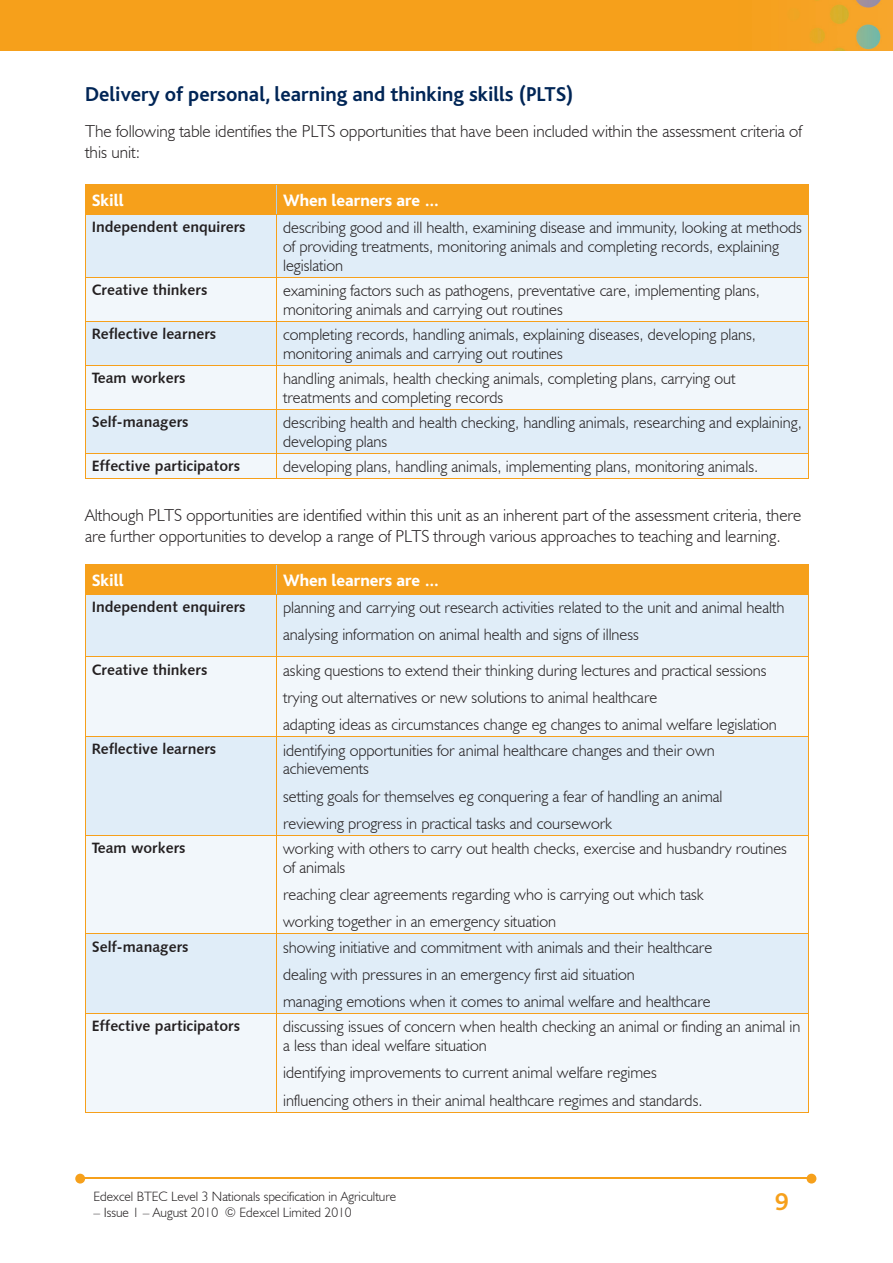
<style>
.page{position:relative;width:893px;height:1263px;background:#fff}
.page>*{position:absolute;margin:0;border:0;box-sizing:border-box;transform-origin:0 0}
.t1{font:700 25.5px "Bliss";color:#f6a01b}
.t2{font:700 21px "Bliss";color:#002556}
.t3{font:300 17.25px/21px "Humanist 521 BT";color:#231f20}
.t4{font:800 17.25px "Bliss";color:#fff}
.t5{font:300 16.5px/18.8px "Humanist 521 BT";color:#231f20}
.t6{font:15px "Humanist 531 BT Bold A";color:#231f20}
.t7{font:300 13.5px "Humanist 521 BT";color:#231f20}
</style>
<div class="page">
<img style="left:0;top:0;width:893px;height:51px">
<hr style="left:82px;top:1178px;width:728px;height:1px;background:#f6a01b">
<svg style="left:807px;top:1174px;width:9px;height:9px"></svg>
<svg style="left:75px;top:1174px;width:10px;height:9px"></svg>
<div style="left:86px;top:215px;width:722px;height:62px;background:#e0edf8"></div>
<svg style="left:86px;top:278px;width:722px;height:200px;fill:#f2f7fb"></svg>
<div style="left:85px;top:185px;width:724px;height:29px;background:#f6a01b"></div>
<hr style="left:85px;top:184px;width:192px;height:1px;background:#f6a01b">
<hr style="left:277px;top:184px;width:532px;height:1px;background:#f6a01b">
<hr style="left:85px;top:215px;width:1px;height:62px;background:#f6a01b">
<hr style="left:85px;top:214px;width:192px;height:1px;background:#f6a01b">
<hr style="left:276px;top:215px;width:1px;height:62px;background:#f6a01b">
<hr style="left:808px;top:215px;width:1px;height:62px;background:#f6a01b">
<hr style="left:277px;top:214px;width:532px;height:1px;background:#f6a01b">
<hr style="left:85px;top:278px;width:1px;height:43px;background:#f6a01b">
<hr style="left:85px;top:277px;width:192px;height:1px;background:#f6a01b">
<hr style="left:276px;top:278px;width:1px;height:43px;background:#f6a01b">
<hr style="left:808px;top:278px;width:1px;height:43px;background:#f6a01b">
<hr style="left:277px;top:277px;width:532px;height:1px;background:#f6a01b">
<hr style="left:85px;top:322px;width:1px;height:43px;background:#f6a01b">
<hr style="left:85px;top:321px;width:192px;height:1px;background:#f6a01b">
<hr style="left:276px;top:322px;width:1px;height:43px;background:#f6a01b">
<hr style="left:808px;top:322px;width:1px;height:43px;background:#f6a01b">
<hr style="left:277px;top:321px;width:532px;height:1px;background:#f6a01b">
<hr style="left:85px;top:366px;width:1px;height:43px;background:#f6a01b">
<hr style="left:85px;top:365px;width:192px;height:1px;background:#f6a01b">
<hr style="left:276px;top:366px;width:1px;height:43px;background:#f6a01b">
<hr style="left:808px;top:366px;width:1px;height:43px;background:#f6a01b">
<hr style="left:277px;top:365px;width:532px;height:1px;background:#f6a01b">
<hr style="left:85px;top:410px;width:1px;height:43px;background:#f6a01b">
<hr style="left:85px;top:409px;width:192px;height:1px;background:#f6a01b">
<hr style="left:276px;top:410px;width:1px;height:43px;background:#f6a01b">
<hr style="left:808px;top:410px;width:1px;height:43px;background:#f6a01b">
<hr style="left:277px;top:409px;width:532px;height:1px;background:#f6a01b">
<hr style="left:85px;top:478px;width:192px;height:1px;background:#f6a01b">
<svg style="left:85px;top:454px;width:1px;height:24px"></svg>
<hr style="left:85px;top:453px;width:192px;height:1px;background:#f6a01b">
<hr style="left:277px;top:478px;width:532px;height:1px;background:#f6a01b">
<svg style="left:276px;top:454px;width:1px;height:24px"></svg>
<svg style="left:808px;top:454px;width:1px;height:24px"></svg>
<hr style="left:277px;top:453px;width:532px;height:1px;background:#f6a01b">
<div style="left:86px;top:565px;width:722px;height:29px;background:#f6a01b"></div>
<div style="left:86px;top:595px;width:722px;height:61px;background:#e0edf8"></div>
<svg style="left:86px;top:657px;width:722px;height:455px;fill:#f2f7fb"></svg>
<hr style="left:276px;top:564px;width:1px;height:30px;background:#accfed">
<hr style="left:85px;top:594px;width:192px;height:1px;background:#f6a01b">
<hr style="left:277px;top:594px;width:532px;height:1px;background:#f6a01b">
<hr style="left:85px;top:564px;width:1px;height:30px;background:#f6a01b">
<hr style="left:808px;top:564px;width:1px;height:30px;background:#f6a01b">
<hr style="left:85px;top:564px;width:192px;height:1px;background:#f6a01b">
<hr style="left:277px;top:564px;width:532px;height:1px;background:#f6a01b">
<hr style="left:85px;top:595px;width:1px;height:61px;background:#f6a01b">
<hr style="left:276px;top:595px;width:1px;height:61px;background:#f6a01b">
<hr style="left:808px;top:595px;width:1px;height:61px;background:#f6a01b">
<hr style="left:85px;top:657px;width:1px;height:79px;background:#f6a01b">
<hr style="left:85px;top:656px;width:192px;height:1px;background:#f6a01b">
<hr style="left:276px;top:657px;width:1px;height:79px;background:#f6a01b">
<hr style="left:808px;top:657px;width:1px;height:79px;background:#f6a01b">
<hr style="left:277px;top:656px;width:532px;height:1px;background:#f6a01b">
<hr style="left:85px;top:737px;width:1px;height:98px;background:#f6a01b">
<hr style="left:85px;top:736px;width:192px;height:1px;background:#f6a01b">
<hr style="left:276px;top:737px;width:1px;height:98px;background:#f6a01b">
<hr style="left:808px;top:737px;width:1px;height:98px;background:#f6a01b">
<hr style="left:277px;top:736px;width:532px;height:1px;background:#f6a01b">
<hr style="left:85px;top:835px;width:1px;height:98px;background:#f6a01b">
<hr style="left:85px;top:835px;width:192px;height:1px;background:#f6a01b">
<hr style="left:276px;top:835px;width:1px;height:98px;background:#f6a01b">
<hr style="left:808px;top:835px;width:1px;height:98px;background:#f6a01b">
<hr style="left:277px;top:835px;width:532px;height:1px;background:#f6a01b">
<hr style="left:85px;top:934px;width:1px;height:79px;background:#f6a01b">
<hr style="left:85px;top:933px;width:192px;height:1px;background:#f6a01b">
<hr style="left:276px;top:934px;width:1px;height:79px;background:#f6a01b">
<hr style="left:808px;top:934px;width:1px;height:79px;background:#f6a01b">
<hr style="left:277px;top:933px;width:532px;height:1px;background:#f6a01b">
<hr style="left:85px;top:1112px;width:192px;height:1px;background:#f6a01b">
<hr style="left:85px;top:1014px;width:1px;height:98px;background:#f6a01b">
<hr style="left:85px;top:1013px;width:192px;height:1px;background:#f6a01b">
<hr style="left:277px;top:1112px;width:532px;height:1px;background:#f6a01b">
<hr style="left:276px;top:1014px;width:1px;height:98px;background:#f6a01b">
<hr style="left:808px;top:1014px;width:1px;height:98px;background:#f6a01b">
<hr style="left:277px;top:1013px;width:532px;height:1px;background:#f6a01b">
<p class="t2" style="left:85px;top:83px;width:490px">Delivery of personal, learning and thinking skills (PLTS)</p>
<p class="t3" style="left:85px;top:120px;width:718px">The following table identifies the PLTS opportunities that have been included within the assessment criteria of this unit:</p>
<p class="t4" style="left:92px;top:191px;width:33px">Skill</p>
<p class="t4" style="left:283px;top:191px;width:158px">When learners are …</p>
<p class="t6" style="left:92px;top:218px;width:155px">Independent enquirers</p>
<p class="t5" style="left:283px;top:218px;width:520px">describing good and ill health, examining disease and immunity, looking at methods of providing treatments, monitoring animals and completing records, explaining legislation</p>
<p class="t6" style="left:92px;top:281px;width:117px">Creative thinkers</p>
<p class="t5" style="left:283px;top:281px;width:478px">examining factors such as pathogens, preventative care, implementing plans, monitoring animals and carrying out routines</p>
<p class="t6" style="left:92px;top:325px;width:126px">Reflective learners</p>
<p class="t5" style="left:283px;top:325px;width:474px">completing records, handling animals, explaining diseases, developing plans, monitoring animals and carrying out routines</p>
<p class="t6" style="left:92px;top:369px;width:95px">Team workers</p>
<p class="t5" style="left:283px;top:369px;width:454px">handling animals, health checking animals, completing plans, carrying out treatments and completing records</p>
<p class="t6" style="left:92px;top:413px;width:98px">Self-managers</p>
<p class="t5" style="left:283px;top:413px;width:520px">describing health and health checking, handling animals, researching and explaining, developing plans</p>
<p class="t6" style="left:92px;top:457px;width:150px">Effective participators</p>
<p class="t5" style="left:283px;top:457px;width:477px">developing plans, handling animals, implementing plans, monitoring animals.</p>
<p class="t3" style="left:85px;top:505px;width:718px">Although PLTS opportunities are identified within this unit as an inherent part of the assessment criteria, there are further opportunities to develop a range of PLTS through various approaches to teaching and learning.</p>
<p class="t4" style="left:92px;top:571px;width:33px">Skill</p>
<p class="t4" style="left:283px;top:571px;width:158px">When learners are …</p>
<p class="t6" style="left:92px;top:598px;width:155px">Independent enquirers</p>
<p class="t5" style="left:283px;top:594px;width:503px;line-height:27.3px">planning and carrying out research activities related to the unit and animal health analysing information on animal health and signs of illness</p>
<p class="t6" style="left:92px;top:660px;width:117px">Creative thinkers</p>
<p class="t5" style="left:283px;top:656px;width:495px;line-height:27.3px">asking questions to extend their thinking during lectures and practical sessions trying out alternatives or new solutions to animal healthcare<br>adapting ideas as circumstances change eg changes to animal welfare legislation</p>
<p class="t6" style="left:92px;top:740px;width:126px">Reflective learners</p>
<p class="t5" style="left:283px;top:740px;width:433px">identifying opportunities for animal healthcare changes and their own achievements</p>
<p class="t5" style="left:283px;top:782px;width:441px;line-height:27.3px">setting goals for themselves eg conquering a fear of handling an animal reviewing progress in practical tasks and coursework</p>
<p class="t6" style="left:92px;top:838px;width:95px">Team workers</p>
<p class="t5" style="left:283px;top:839px;width:505px">working with others to carry out health checks, exercise and husbandry routines of animals</p>
<p class="t5" style="left:283px;top:880px;width:422px;line-height:27.3px">reaching clear agreements regarding who is carrying out which task working together in an emergency situation</p>
<p class="t6" style="left:92px;top:937px;width:98px">Self-managers</p>
<p class="t5" style="left:283px;top:933px;width:431px;line-height:27.3px">showing initiative and commitment with animals and their healthcare dealing with pressures in an emergency first aid situation<br>managing emotions when it comes to animal welfare and healthcare</p>
<p class="t6" style="left:92px;top:1017px;width:150px">Effective participators</p>
<p class="t5" style="left:283px;top:1017px;width:519px">discussing issues of concern when health checking an animal or finding an animal in a less than ideal welfare situation</p>
<p class="t5" style="left:283px;top:1059px;width:421px;line-height:27.3px">identifying improvements to current animal welfare regimes influencing others in their animal healthcare regimes and standards.</p>
<p class="t7" style="left:94px;top:1188px;width:304px">Edexcel BTEC Level 3 Nationals specification in Agriculture</p>
<p class="t7" style="left:94px;top:1204px;width:260px">– Issue 1 – August 2010 © Edexcel Limited 2010</p>
<h1 class="t1" style="left:775px;top:1189px;width:15px">9</h1>
</div>
